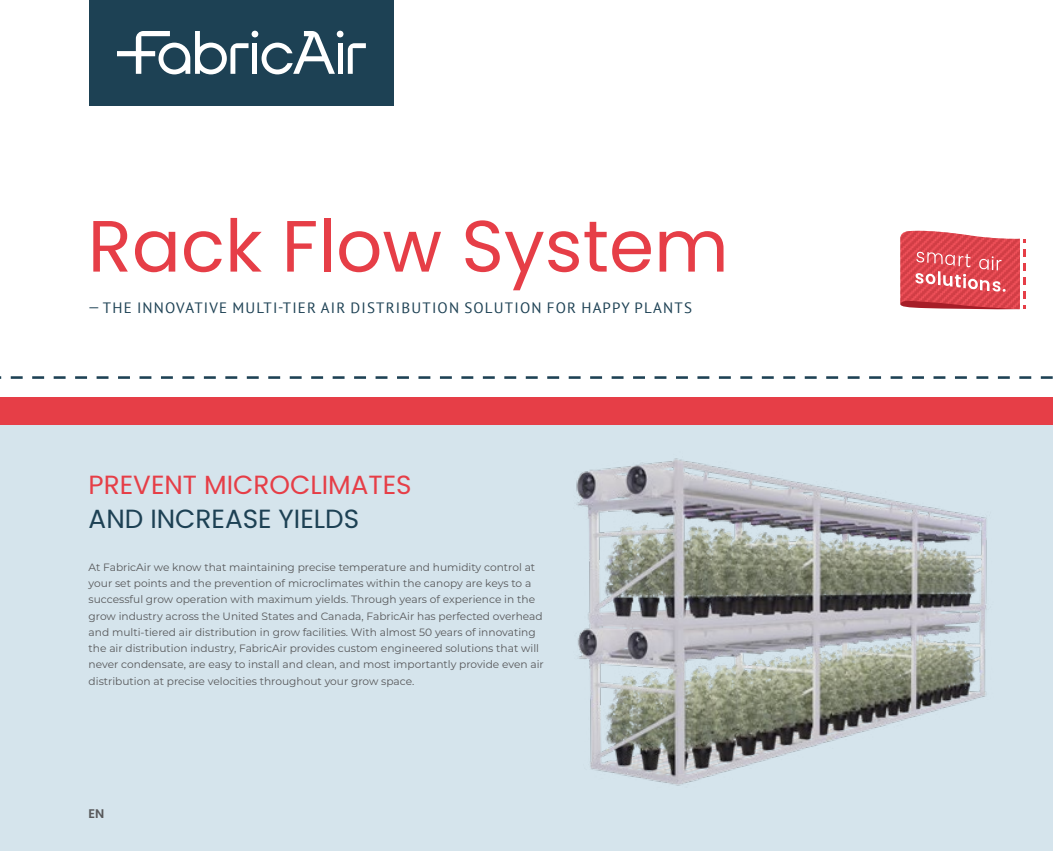
<style>
.page{position:relative;width:1053px;height:851px;background:#fff}
.page>*{position:absolute;margin:0;border:0;box-sizing:border-box;transform-origin:0 0}
.t1{font:72.5px "Poppins";color:#e63e47}
.t2{font:26.25px "Poppins";color:#e63e47}
.t3{font:26.25px "Poppins";color:#1d4154}
.t4{font:15px "PT Sans";letter-spacing:.08em;color:#1d4154}
.t5{font:600 12.5px "Poppins";color:#58595b}
.t6{font:10.62px/16.2px "Montserrat";color:#58595b}
</style>
<div class="page">
<div style="left:0;top:415px;width:1052px;height:435px;background:#d5e4ec"></div>
<div style="left:89px;top:0;width:305px;height:105px;background:#1d4154"></div>
<svg style="left:117px;top:31px;width:249px;height:43px"></svg>
<svg style="left:900px;top:231px;width:125px;height:78px;background:#df5f66"></svg>
<div style="left:0;top:397px;width:1052px;height:27px;background:#e63e47"></div>
<svg style="left:1040px;top:376px;width:12px;height:3px"></svg>
<svg style="left:1019px;top:376px;width:12px;height:3px"></svg>
<svg style="left:997px;top:376px;width:12px;height:3px"></svg>
<svg style="left:976px;top:376px;width:12px;height:3px"></svg>
<svg style="left:955px;top:376px;width:11px;height:3px"></svg>
<svg style="left:933px;top:376px;width:12px;height:3px"></svg>
<svg style="left:912px;top:376px;width:11px;height:3px"></svg>
<svg style="left:890px;top:376px;width:12px;height:3px"></svg>
<svg style="left:869px;top:376px;width:12px;height:3px"></svg>
<svg style="left:847px;top:376px;width:12px;height:3px"></svg>
<svg style="left:826px;top:376px;width:12px;height:3px"></svg>
<svg style="left:804px;top:376px;width:12px;height:3px"></svg>
<svg style="left:783px;top:376px;width:12px;height:3px"></svg>
<svg style="left:761px;top:376px;width:12px;height:3px"></svg>
<svg style="left:740px;top:376px;width:12px;height:3px"></svg>
<svg style="left:718px;top:376px;width:12px;height:3px"></svg>
<svg style="left:697px;top:376px;width:12px;height:3px"></svg>
<svg style="left:676px;top:376px;width:12px;height:3px"></svg>
<svg style="left:654px;top:376px;width:12px;height:3px"></svg>
<svg style="left:633px;top:376px;width:12px;height:3px"></svg>
<svg style="left:611px;top:376px;width:12px;height:3px"></svg>
<svg style="left:590px;top:376px;width:12px;height:3px"></svg>
<svg style="left:568px;top:376px;width:12px;height:3px"></svg>
<svg style="left:547px;top:376px;width:12px;height:3px"></svg>
<svg style="left:525px;top:376px;width:12px;height:3px"></svg>
<svg style="left:504px;top:376px;width:12px;height:3px"></svg>
<svg style="left:483px;top:376px;width:11px;height:3px"></svg>
<svg style="left:461px;top:376px;width:12px;height:3px"></svg>
<svg style="left:440px;top:376px;width:12px;height:3px"></svg>
<svg style="left:418px;top:376px;width:12px;height:3px"></svg>
<svg style="left:397px;top:376px;width:12px;height:3px"></svg>
<svg style="left:375px;top:376px;width:12px;height:3px"></svg>
<svg style="left:354px;top:376px;width:12px;height:3px"></svg>
<svg style="left:332px;top:376px;width:12px;height:3px"></svg>
<svg style="left:311px;top:376px;width:12px;height:3px"></svg>
<svg style="left:290px;top:376px;width:11px;height:3px"></svg>
<svg style="left:268px;top:376px;width:12px;height:3px"></svg>
<svg style="left:247px;top:376px;width:12px;height:3px"></svg>
<svg style="left:225px;top:376px;width:12px;height:3px"></svg>
<svg style="left:204px;top:376px;width:12px;height:3px"></svg>
<svg style="left:182px;top:376px;width:12px;height:3px"></svg>
<svg style="left:161px;top:376px;width:12px;height:3px"></svg>
<svg style="left:139px;top:376px;width:12px;height:3px"></svg>
<svg style="left:118px;top:376px;width:12px;height:3px"></svg>
<svg style="left:97px;top:376px;width:11px;height:3px"></svg>
<svg style="left:75px;top:376px;width:12px;height:3px"></svg>
<svg style="left:54px;top:376px;width:12px;height:3px"></svg>
<svg style="left:32px;top:376px;width:12px;height:3px"></svg>
<svg style="left:11px;top:376px;width:12px;height:3px"></svg>
<img style="left:576px;top:458px;width:411px;height:328px">
<h1 class="t1" style="left:88px;top:204px;width:642px">Rack Flow System</h1>
<h3 class="t4" style="left:88px;top:298px;width:605px">— THE INNOVATIVE MULTI-TIER AIR DISTRIBUTION SOLUTION FOR HAPPY PLANTS</h3>
<h2 class="t2" style="left:89px;top:469px;width:324px">PREVENT MICROCLIMATES</h2>
<h2 class="t3" style="left:89px;top:503px;width:272px">AND INCREASE YIELDS</h2>
<p class="t6" style="left:89px;top:558px;width:456px">At FabricAir we know that maintaining precise temperature and humidity control at your set points and the prevention of microclimates within the canopy are keys to a successful grow operation with maximum yields. Through years of experience in the grow industry across the United States and Canada, FabricAir has perfected overhead and multi-tiered air distribution in grow facilities. With almost 50 years of innovating the air distribution industry, FabricAir provides custom engineered solutions that will never condensate, are easy to install and clean, and most importantly provide even air distribution at precise velocities throughout your grow space.</p>
<p class="t5" style="left:89px;top:806px;width:17px">EN</p>
</div>
